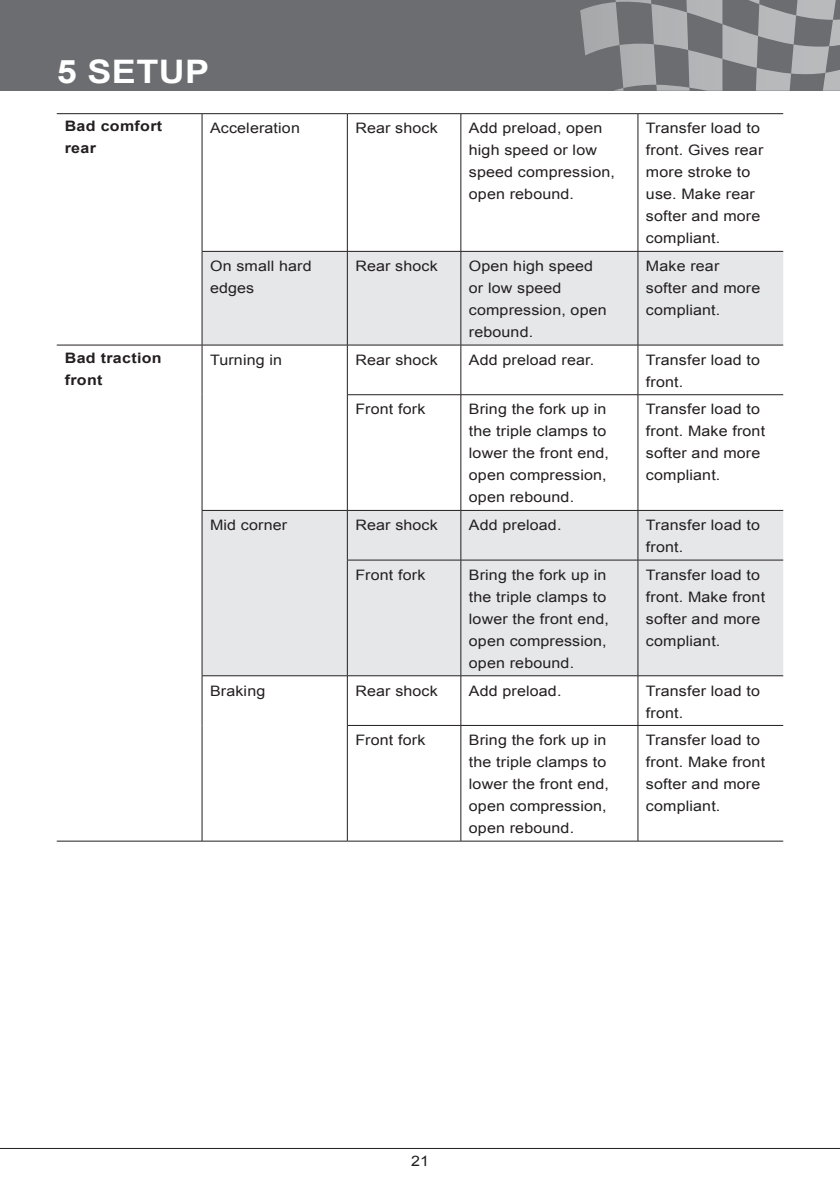
<style>
.page{position:relative;width:840px;height:1191px;background:#fff}
.page>*{position:absolute;margin:0;border:0;box-sizing:border-box;transform-origin:0 0}
.t1{font:700 32.4px "Arial";letter-spacing:.01em;color:#fff;scale:1.11 1}
.t2{font:14.4px/22px "Arial";letter-spacing:.01em;color:#231f20;scale:1.11 1}
.t3{font:700 14.4px/22px "Arial";letter-spacing:.02em;color:#231f20;scale:1.11 1}
</style>
<div class="page">
<div style="left:0;top:0;width:839px;height:91px;background:#6c6d70"></div>
<svg style="left:580px;top:0;width:259px;height:91px"></svg>
<hr style="left:0;top:1148px;width:839px;height:1px;background:#231f20">
<svg style="left:202px;top:252px;width:580px;height:423px;fill:#e6e7e9"></svg>
<hr style="left:57px;top:113px;width:145px;height:1px;background:#231f20">
<hr style="left:202px;top:113px;width:145px;height:1px;background:#231f20">
<hr style="left:201px;top:114px;width:1px;height:137px;background:#231f20">
<hr style="left:347px;top:113px;width:113px;height:1px;background:#231f20">
<hr style="left:347px;top:114px;width:1px;height:137px;background:#231f20">
<hr style="left:460px;top:113px;width:177px;height:1px;background:#231f20">
<hr style="left:460px;top:114px;width:1px;height:137px;background:#231f20">
<hr style="left:637px;top:113px;width:145px;height:1px;background:#231f20">
<hr style="left:637px;top:114px;width:1px;height:137px;background:#231f20">
<hr style="left:202px;top:251px;width:145px;height:1px;background:#231f20">
<hr style="left:201px;top:252px;width:1px;height:93px;background:#231f20">
<hr style="left:347px;top:251px;width:113px;height:1px;background:#231f20">
<hr style="left:347px;top:252px;width:1px;height:93px;background:#231f20">
<hr style="left:460px;top:251px;width:177px;height:1px;background:#231f20">
<hr style="left:460px;top:252px;width:1px;height:93px;background:#231f20">
<hr style="left:637px;top:251px;width:145px;height:1px;background:#231f20">
<hr style="left:637px;top:252px;width:1px;height:93px;background:#231f20">
<hr style="left:57px;top:345px;width:145px;height:1px;background:#231f20">
<hr style="left:202px;top:345px;width:145px;height:1px;background:#231f20">
<hr style="left:201px;top:345px;width:1px;height:50px;background:#231f20">
<hr style="left:347px;top:345px;width:113px;height:1px;background:#231f20">
<hr style="left:347px;top:345px;width:1px;height:49px;background:#231f20">
<hr style="left:460px;top:345px;width:177px;height:1px;background:#231f20">
<hr style="left:460px;top:345px;width:1px;height:49px;background:#231f20">
<hr style="left:637px;top:345px;width:145px;height:1px;background:#231f20">
<hr style="left:637px;top:345px;width:1px;height:49px;background:#231f20">
<hr style="left:201px;top:395px;width:1px;height:115px;background:#231f20">
<hr style="left:347px;top:394px;width:113px;height:1px;background:#231f20">
<hr style="left:347px;top:395px;width:1px;height:115px;background:#231f20">
<hr style="left:460px;top:394px;width:177px;height:1px;background:#231f20">
<hr style="left:460px;top:395px;width:1px;height:115px;background:#231f20">
<hr style="left:637px;top:394px;width:145px;height:1px;background:#231f20">
<hr style="left:637px;top:395px;width:1px;height:115px;background:#231f20">
<hr style="left:202px;top:510px;width:145px;height:1px;background:#231f20">
<hr style="left:201px;top:510px;width:1px;height:50px;background:#231f20">
<hr style="left:347px;top:510px;width:113px;height:1px;background:#231f20">
<hr style="left:347px;top:510px;width:1px;height:50px;background:#231f20">
<hr style="left:460px;top:510px;width:177px;height:1px;background:#231f20">
<hr style="left:460px;top:510px;width:1px;height:50px;background:#231f20">
<hr style="left:637px;top:510px;width:145px;height:1px;background:#231f20">
<hr style="left:637px;top:510px;width:1px;height:50px;background:#231f20">
<hr style="left:201px;top:560px;width:1px;height:115px;background:#231f20">
<hr style="left:347px;top:560px;width:113px;height:1px;background:#231f20">
<hr style="left:347px;top:560px;width:1px;height:115px;background:#231f20">
<hr style="left:460px;top:560px;width:177px;height:1px;background:#231f20">
<hr style="left:460px;top:560px;width:1px;height:115px;background:#231f20">
<hr style="left:637px;top:560px;width:145px;height:1px;background:#231f20">
<hr style="left:637px;top:560px;width:1px;height:115px;background:#231f20">
<hr style="left:202px;top:675px;width:145px;height:1px;background:#231f20">
<hr style="left:201px;top:676px;width:1px;height:49px;background:#231f20">
<hr style="left:347px;top:675px;width:113px;height:1px;background:#231f20">
<hr style="left:347px;top:676px;width:1px;height:49px;background:#231f20">
<hr style="left:460px;top:675px;width:177px;height:1px;background:#231f20">
<hr style="left:460px;top:676px;width:1px;height:49px;background:#231f20">
<hr style="left:637px;top:675px;width:145px;height:1px;background:#231f20">
<hr style="left:637px;top:676px;width:1px;height:49px;background:#231f20">
<hr style="left:201px;top:725px;width:1px;height:116px;background:#231f20">
<hr style="left:347px;top:725px;width:113px;height:1px;background:#231f20">
<hr style="left:347px;top:725px;width:1px;height:116px;background:#231f20">
<hr style="left:460px;top:725px;width:177px;height:1px;background:#231f20">
<hr style="left:460px;top:725px;width:1px;height:116px;background:#231f20">
<hr style="left:637px;top:725px;width:145px;height:1px;background:#231f20">
<hr style="left:637px;top:725px;width:1px;height:116px;background:#231f20">
<hr style="left:57px;top:840px;width:145px;height:1px;background:#231f20">
<hr style="left:202px;top:840px;width:145px;height:1px;background:#231f20">
<hr style="left:347px;top:840px;width:113px;height:1px;background:#231f20">
<hr style="left:460px;top:840px;width:177px;height:1px;background:#231f20">
<hr style="left:637px;top:840px;width:145px;height:1px;background:#231f20">
<h1 class="t1" style="left:57px;top:50px;width:139px">5 SETUP</h1>
<p class="t3" style="left:65px;top:116px;width:89px">Bad comfort rear</p>
<p class="t2" style="left:210px;top:117px;width:82px">Acceleration</p>
<p class="t2" style="left:355px;top:117px;width:76px">Rear shock</p>
<p class="t2" style="left:468px;top:117px;width:133px">Add preload, open high speed or low speed compression, open rebound.</p>
<p class="t2" style="left:645px;top:117px;width:107px">Transfer load to front. Gives rear more stroke to use. Make rear softer and more compliant.</p>
<p class="t2" style="left:210px;top:255px;width:93px">On small hard edges</p>
<p class="t2" style="left:355px;top:255px;width:76px">Rear shock</p>
<p class="t2" style="left:468px;top:255px;width:126px">Open high speed or low speed compression, open rebound.</p>
<p class="t2" style="left:645px;top:255px;width:104px">Make rear softer and more compliant.</p>
<p class="t3" style="left:65px;top:347px;width:89px">Bad traction front</p>
<p class="t2" style="left:210px;top:349px;width:66px">Turning in</p>
<p class="t2" style="left:355px;top:349px;width:76px">Rear shock</p>
<p class="t2" style="left:468px;top:349px;width:114px">Add preload rear.</p>
<p class="t2" style="left:645px;top:349px;width:104px">Transfer load to front.</p>
<p class="t2" style="left:355px;top:398px;width:64px">Front fork</p>
<p class="t2" style="left:468px;top:398px;width:128px">Bring the fork up in the triple clamps to lower the front end, open compression, open rebound.</p>
<p class="t2" style="left:645px;top:398px;width:109px">Transfer load to front. Make front softer and more compliant.</p>
<p class="t2" style="left:210px;top:514px;width:71px">Mid corner</p>
<p class="t2" style="left:355px;top:514px;width:76px">Rear shock</p>
<p class="t2" style="left:468px;top:514px;width:85px">Add preload.</p>
<p class="t2" style="left:645px;top:514px;width:104px">Transfer load to front.</p>
<p class="t2" style="left:355px;top:564px;width:64px">Front fork</p>
<p class="t2" style="left:468px;top:564px;width:128px">Bring the fork up in the triple clamps to lower the front end, open compression, open rebound.</p>
<p class="t2" style="left:645px;top:564px;width:109px">Transfer load to front. Make front softer and more compliant.</p>
<p class="t2" style="left:210px;top:679px;width:51px">Braking</p>
<p class="t2" style="left:355px;top:679px;width:76px">Rear shock</p>
<p class="t2" style="left:468px;top:679px;width:85px">Add preload.</p>
<p class="t2" style="left:645px;top:679px;width:104px">Transfer load to front.</p>
<p class="t2" style="left:355px;top:729px;width:64px">Front fork</p>
<p class="t2" style="left:468px;top:729px;width:128px">Bring the fork up in the triple clamps to lower the front end, open compression, open rebound.</p>
<p class="t2" style="left:645px;top:729px;width:109px">Transfer load to front. Make front softer and more compliant.</p>
<p class="t2" style="left:411px;top:1149px;width:18px">21</p>
</div>
